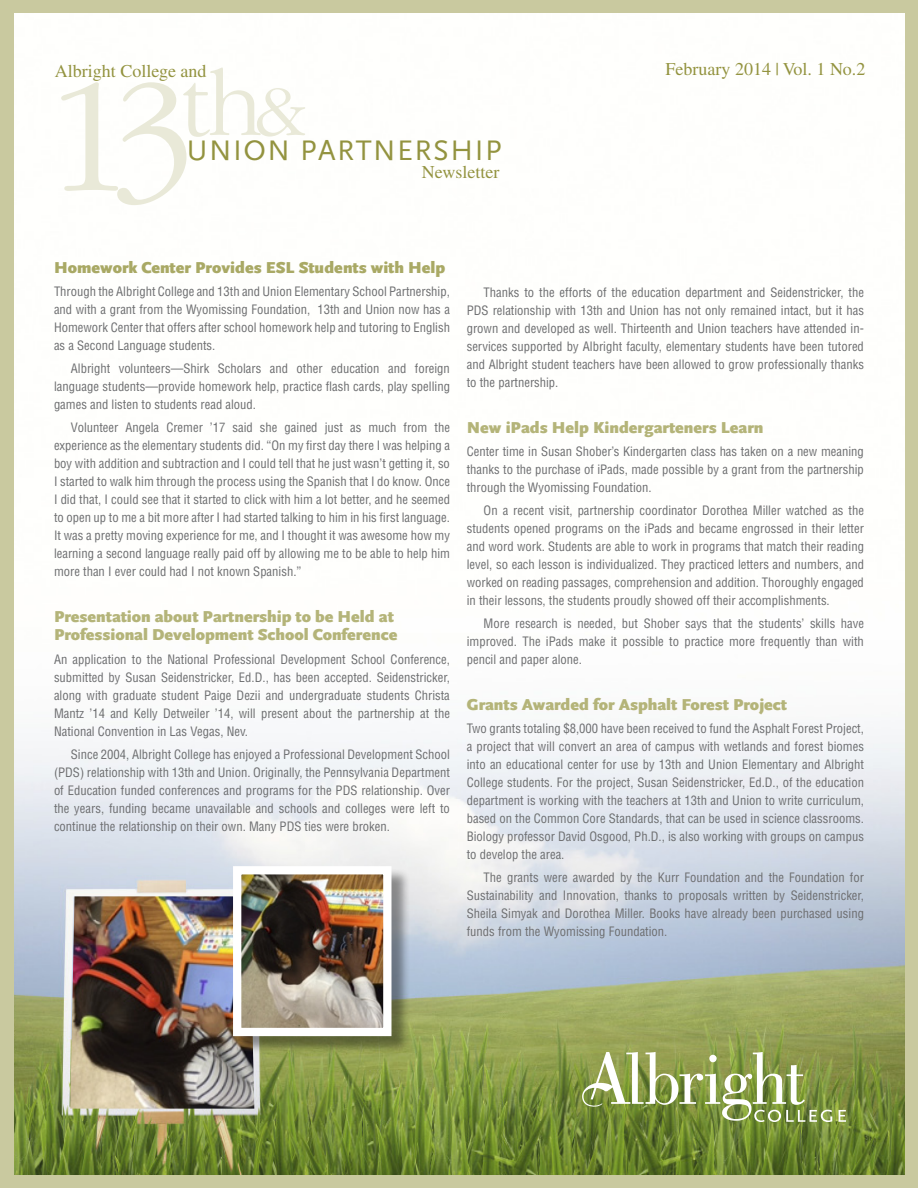
<style>
.page{position:relative;width:918px;height:1188px;background:#fff}
.page>*{position:absolute;margin:0;border:0;box-sizing:border-box;transform-origin:0 0}
.t1{font:300 167.4px "Garamond IT Cby BT";color:#e9e9d8}
.t2{font:300 97.5px "Garamond IT Cby BT";color:#e9e9d8}
.t3{font:300 72.9px "Garamond IT Cby BT";color:#e9e9d8}
.t4{font:29.55px "Scala Sans";letter-spacing:.05em;color:#93933f}
.t5{font:18px "Times";color:#93933f}
.subhead{font:900 16.5px/18px "Scala Sans";color:#b4b479}
.subhead-2{font:900 16.5px "Scala Sans";color:#a9a965}
.subhead-3{font:condensed 12.6px/18px "Helvetica";color:#6d6e70;text-align:justify}
</style>
<div class="page">
<div style="left:1px;top:0;width:917px;height:1188px;background:#c9c99f"></div>
<img style="left:14px;top:14px;width:890px;height:1160px">
<svg style="left:582px;top:1052px;width:250px;height:70px;background:#98a865"></svg>
<svg style="left:839px;top:1110px;width:7px;height:12px"></svg>
<img style="left:70px;top:896px;width:184px;height:213px">
<div style="left:235px;top:868px;width:175px;height:187px;background:#000;opacity:.4"></div>
<img style="left:242px;top:875px;width:141px;height:152px">
<div style="left:233px;top:866px;width:159px;height:170px;border:8px solid #fff"></div>
<p class="t5" style="left:55px;top:61px;width:153px">Albright College and</p>
<p class="t5" style="left:666px;top:59px;width:201px">February 2014 | Vol. 1 No.2</p>
<p class="t2" style="left:180px;top:46px;width:85px">th</p>
<p class="t1" style="left:46px;top:39px;width:153px">13</p>
<p class="t3" style="left:254px;top:69px;width:54px">&amp;</p>
<p class="t4" style="left:187px;top:135px;width:316px">UNION PARTNERSHIP</p>
<p class="t5" style="left:422px;top:162px;width:79px">Newsletter</p>
<p class="subhead-2" style="left:54px;top:259px;width:393px">Homework Center Provides ESL Students with Help</p>
<p class="subhead-3" style="left:54px;top:283px;width:398px">Through the Albright College and 13th and Union Elementary School Partnership, and with a grant from the Wyomissing Foundation, 13th and Union now has a Homework Center that offers after school homework help and tutoring to English as a Second Language students.</p>
<p class="subhead-3" style="left:54px;top:360px;width:398px;text-indent:17px">Albright volunteers—Shirk Scholars and other education and foreign language students—provide homework help, practice flash cards, play spelling games and listen to students read aloud.</p>
<p class="subhead-3" style="left:54px;top:419px;width:398px;text-indent:17px">Volunteer Angela Cremer ’17 said she gained just as much from the experience as the elementary students did. “On my first day there I was helping a boy with addition and subtraction and I could tell that he just wasn’t getting it, so I started to walk him through the process using the Spanish that I do know. Once I did that, I could see that it started to click with him a lot better, and he seemed to open up to me a bit more after I had started talking to him in his first language.<br>It was a pretty moving experience for me, and I thought it was awesome how my learning a second language really paid off by allowing me to be able to help him more than I ever could had I not known Spanish.”</p>
<p class="subhead" style="left:54px;top:609px;width:345px">Presentation about Partnership to be Held at<br>Professional Development School Conference</p>
<p class="subhead-3" style="left:54px;top:650px;width:398px">An application to the National Professional Development School Conference, submitted by Susan Seidenstricker, Ed.D., has been accepted. Seidenstricker, along with graduate student Paige Dezii and undergraduate students Christa Mantz ’14 and Kelly Detweiler ’14, will present about the partnership at the National Convention in Las Vegas, Nev.</p>
<p class="subhead-3" style="left:54px;top:745px;width:398px;text-indent:17px">Since 2004, Albright College has enjoyed a Professional Development School (PDS) relationship with 13th and Union. Originally, the Pennsylvania Department of Education funded conferences and programs for the PDS relationship. Over the years, funding became unavailable and schools and colleges were left to continue the relationship on their own. Many PDS ties were broken.</p>
<p class="subhead-3" style="left:467px;top:283px;width:399px;text-indent:17px">Thanks to the efforts of the education department and Seidenstricker, the PDS relationship with 13th and Union has not only remained intact, but it has grown and developed as well. Thirteenth and Union teachers have attended in&shy;services supported by Albright faculty, elementary students have been tutored and Albright student teachers have been allowed to grow professionally thanks to the partnership.</p>
<p class="subhead" style="left:467px;top:419px;width:298px">New iPads Help Kindergarteners Learn</p>
<p class="subhead-3" style="left:467px;top:442px;width:399px">Center time in Susan Shober’s Kindergarten class has taken on a new meaning thanks to the purchase of iPads, made possible by a grant from the partnership through the Wyomissing Foundation.</p>
<p class="subhead-3" style="left:467px;top:501px;width:399px;text-indent:17px">On a recent visit, partnership coordinator Dorothea Miller watched as the students opened programs on the iPads and became engrossed in their letter and word work. Students are able to work in programs that match their reading level, so each lesson is individualized. They practiced letters and numbers, and worked on reading passages, comprehension and addition. Thoroughly engaged in their lessons, the students proudly showed off their accomplishments.</p>
<p class="subhead-3" style="left:467px;top:614px;width:399px;text-indent:17px">More research is needed, but Shober says that the students’ skills have improved. The iPads make it possible to practice more frequently than with pencil and paper alone.</p>
<p class="subhead" style="left:467px;top:697px;width:322px">Grants Awarded for Asphalt Forest Project</p>
<p class="subhead-3" style="left:467px;top:720px;width:399px">Two grants totaling $8,000 have been received to fund the Asphalt Forest Project, a project that will convert an area of campus with wetlands and forest biomes into an educational center for use by 13th and Union Elementary and Albright College students. For the project, Susan Seidenstricker, Ed.D., of the education department is working with the teachers at 13th and Union to write curriculum, based on the Common Core Standards, that can be used in science classrooms.<br>Biology professor David Osgood, Ph.D., is also working with groups on campus to develop the area.</p>
<p class="subhead-3" style="left:467px;top:869px;width:399px;text-indent:17px">The grants were awarded by the Kurr Foundation and the Foundation for Sustainability and Innovation, thanks to proposals written by Seidenstricker, Sheila Simyak and Dorothea Miller. Books have already been purchased using funds from the Wyomissing Foundation.</p>
</div>
